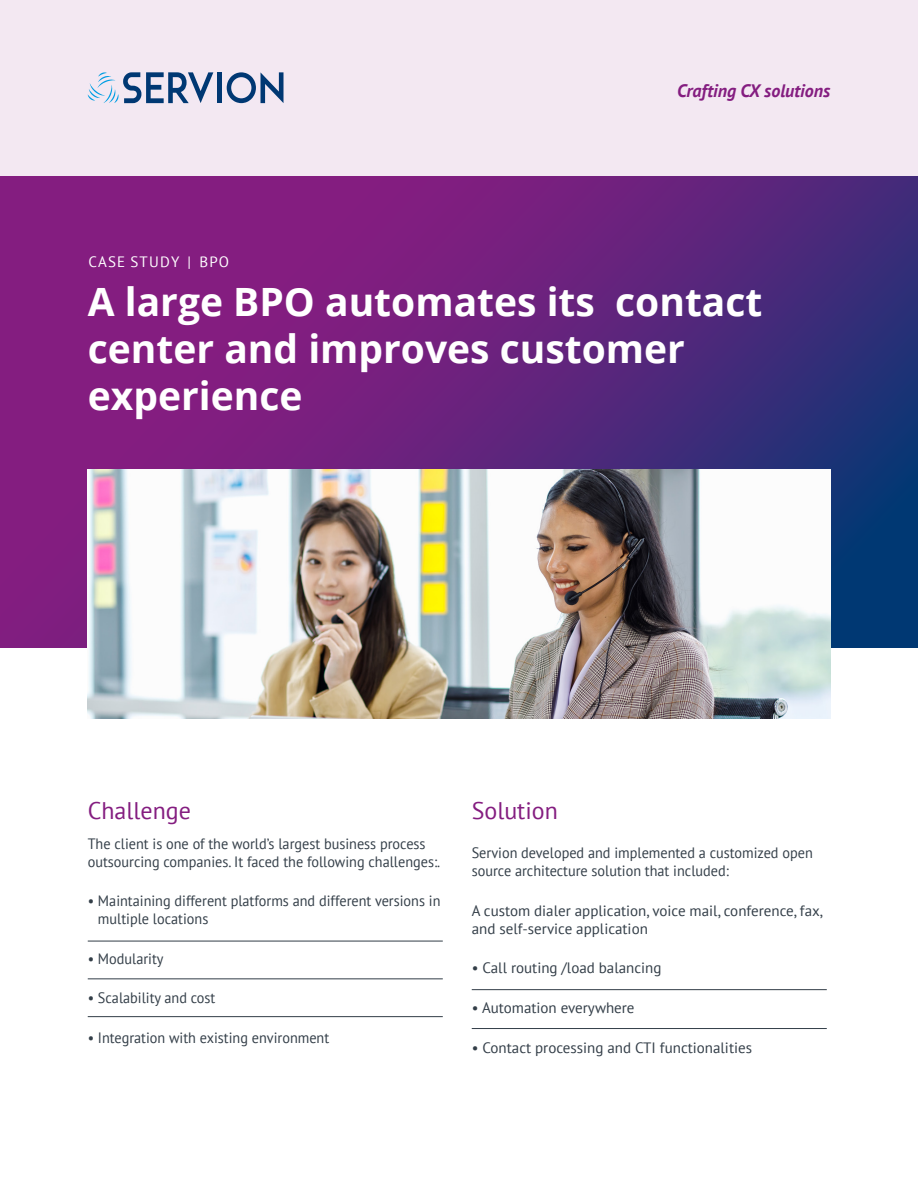
<style>
.page{position:relative;width:918px;height:1188px;background:#fff}
.page>*{position:absolute;margin:0;border:0;box-sizing:border-box;transform-origin:0 0}
.t1{font:700 39px/46.8px "Open Sans";color:#fff}
.t2{font:24px "PT Sans";color:#841d80}
.Body_Copy{font:italic 700 18px "PT Sans";color:#841d80}
.t3{font:15px/18px "PT Sans";color:#333e48;scale:.95 1}
.t4{font:15px/18px "PT Sans";color:#333e48}
.t5{font:15px "PT Sans";letter-spacing:.08em;color:#fff}
</style>
<div class="page">
<svg style="left:0;top:176px;width:918px;height:472px;background:#64247d"></svg>
<div style="left:0;top:0;width:918px;height:176px;background:#f3e8f2"></div>
<img style="left:88px;top:470px;width:742px;height:248px">
<svg style="left:227px;top:72px;width:57px;height:31px"></svg>
<hr style="left:218px;top:72px;width:4px;height:31px;background:#003873">
<svg style="left:88px;top:72px;width:125px;height:31px"></svg>
<hr style="left:88px;top:978px;width:355px;height:1px;background:#323d47">
<hr style="left:88px;top:941px;width:355px;height:1px;background:#323d47">
<hr style="left:88px;top:1016px;width:355px;height:1px;background:#323d47">
<hr style="left:472px;top:989px;width:355px;height:1px;background:#323d47">
<hr style="left:472px;top:1028px;width:355px;height:1px;background:#323d47">
<p class="Body_Copy" style="left:677px;top:79px;width:155px">Crafting CX solutions</p>
<p class="t5" style="left:88px;top:252px;width:142px">CASE STUDY | BPO</p>
<p class="t1" style="left:88px;top:278px;width:676px">A large BPO automates its contact center and improves customer experience</p>
<p class="t2" style="left:88px;top:795px;width:105px">Challenge</p>
<p class="t3" style="left:88px;top:834px;width:372px">The client is one of the world’s largest business process outsourcing companies. It faced the following challenges:.</p>
<p class="t3" style="left:98px;top:892px;width:362px;text-indent:-10px">• Maintaining different platforms and different versions in multiple locations</p>
<p class="t3" style="left:88px;top:949px;width:81px">• Modularity</p>
<p class="t3" style="left:88px;top:989px;width:136px">• Scalability and cost</p>
<p class="t3" style="left:88px;top:1028px;width:256px">• Integration with existing environment</p>
<p class="t2" style="left:472px;top:795px;width:88px">Solution</p>
<p class="t3" style="left:472px;top:844px;width:361px">Servion developed and implemented a customized open source architecture solution that included:</p>
<p class="t4" style="left:472px;top:901px;width:353px">A custom dialer application, voice mail, conference, fax, and self-service application</p>
<p class="t4" style="left:472px;top:959px;width:191px">• Call routing /load balancing</p>
<p class="t4" style="left:472px;top:998px;width:164px">• Automation everywhere</p>
<p class="t4" style="left:472px;top:1038px;width:282px">• Contact processing and CTI functionalities</p>
</div>
